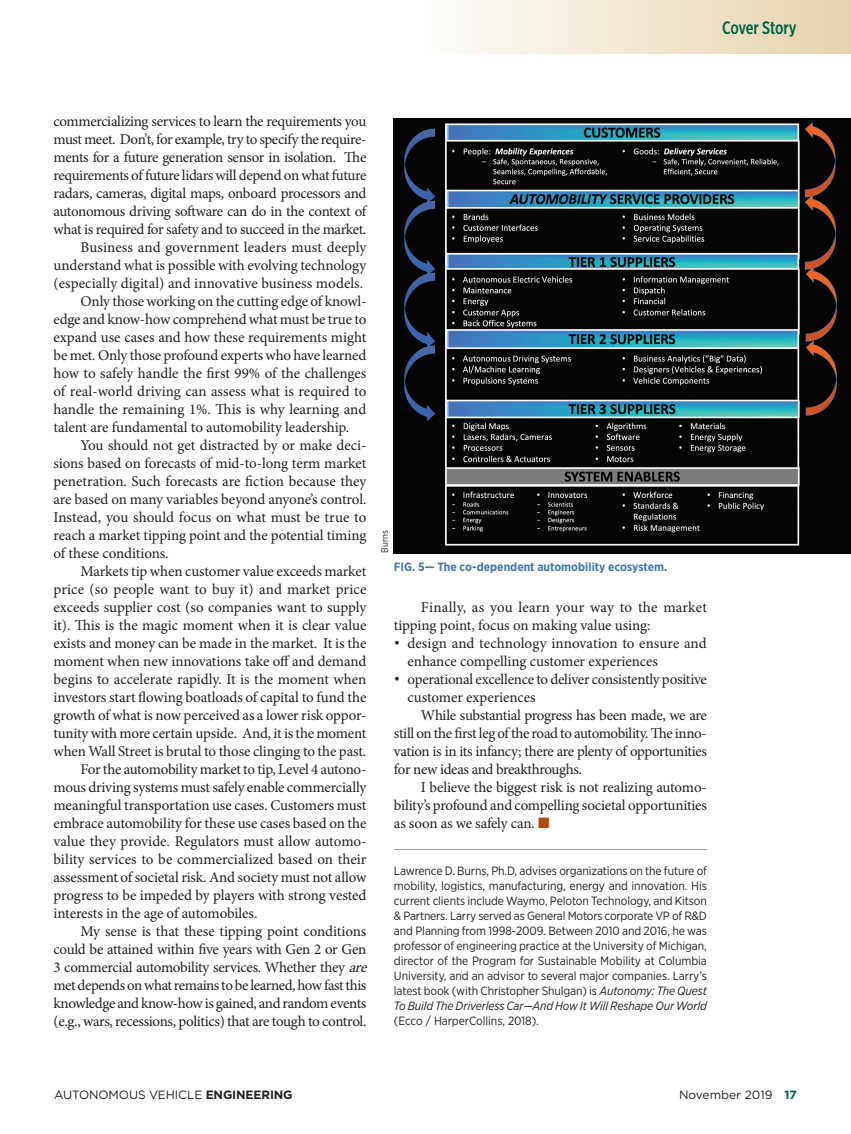
<style>
.page{position:relative;width:851px;height:1134px;background:#fff}
.page>*{position:absolute;margin:0;border:0;box-sizing:border-box;transform-origin:0 0}
.t1{font:500 18px "Gotham X Narrow";letter-spacing:-.01em;color:#006245}
.t2{font:15px/18px "Minion Pro";letter-spacing:-.01em;color:#231f20}
.t3{font:15px "Minion Pro";letter-spacing:-.03em;color:#231f20}
.t4{font:12px/15px "Gotham Narrow";letter-spacing:-.01em;color:#231f20;text-align:justify}
.t5{font:700 12px "Gotham Narrow";color:#4776ab}
.t6{font:12px "Gotham";letter-spacing:-.01em;color:#231f20}
.t7{font:9px "Gotham Narrow";letter-spacing:.025em;color:#231f20}
.s1{font-style:italic}
.s2{font-family:"Gotham Narrow"}
.s3{color:#af4811}
.s4{font-weight:700}
.s5{font-weight:700;color:#006245}
</style>
<div class="page">
<hr style="left:394px;top:849px;width:312px;height:1px;background:#9d9fa2">
<img style="left:394px;top:118px;width:456px;height:435px">
<div style="left:418px;top:0;width:432px;height:54px;background:linear-gradient(to right,#fefefd,#e4d3ac)"></div>
<p class="t1" style="left:722px;top:17px;width:76px">Cover Story</p>
<p class="t2" style="left:53px;top:112px;width:314px">commercializing services to learn the requirements you</p>
<p class="t2" style="left:53px;top:130px;width:314px">must meet. Don’t, for example, try to specify the require-</p>
<p class="t2" style="left:53px;top:148px;width:314px">ments for a future generation sensor in isolation. The</p>
<p class="t2" style="left:53px;top:166px;width:314px">requirements of future lidars will depend on what future</p>
<p class="t2" style="left:53px;top:184px;width:314px">radars, cameras, digital maps, onboard processors and</p>
<p class="t2" style="left:53px;top:202px;width:314px">autonomous driving software can do in the context of</p>
<p class="t3" style="left:53px;top:219px;width:314px">what is required for safety and to succeed in the market.</p>
<p class="t2" style="left:80px;top:238px;width:287px">Business and government leaders must deeply</p>
<p class="t2" style="left:53px;top:256px;width:314px">understand what is possible with evolving technology</p>
<p class="t2" style="left:53px;top:274px;width:311px">(especially digital) and innovative business models.</p>
<p class="t2" style="left:80px;top:292px;width:287px">Only those working on the cutting edge of knowl-</p>
<p class="t2" style="left:53px;top:310px;width:314px">edge and know-how comprehend what must be true to</p>
<p class="t2" style="left:53px;top:328px;width:314px">expand use cases and how these requirements might</p>
<p class="t2" style="left:53px;top:346px;width:314px">be met. Only those profound experts who have learned</p>
<p class="t2" style="left:53px;top:364px;width:314px">how to safely handle the first 99% of the challenges</p>
<p class="t2" style="left:53px;top:382px;width:314px">of real-world driving can assess what is required to</p>
<p class="t2" style="left:53px;top:400px;width:314px">handle the remaining 1%. This is why learning and</p>
<p class="t2" style="left:53px;top:418px;width:297px">talent are fundamental to automobility leadership.</p>
<p class="t2" style="left:80px;top:436px;width:287px">You should not get distracted by or make deci-</p>
<p class="t2" style="left:53px;top:454px;width:314px">sions based on forecasts of mid-to-long term market</p>
<p class="t2" style="left:53px;top:472px;width:314px">penetration. Such forecasts are fiction because they</p>
<p class="t2" style="left:53px;top:490px;width:314px">are based on many variables beyond anyone’s control.</p>
<p class="t2" style="left:53px;top:508px;width:314px">Instead, you should focus on what must be true to</p>
<p class="t2" style="left:53px;top:526px;width:314px">reach a market tipping point and the potential timing</p>
<p class="t2" style="left:53px;top:544px;width:117px">of these conditions.</p>
<p class="t2" style="left:80px;top:562px;width:287px">Markets tip when customer value exceeds market</p>
<p class="t2" style="left:53px;top:580px;width:314px">price (so people want to buy it) and market price</p>
<p class="t2" style="left:53px;top:598px;width:314px">exceeds supplier cost (so companies want to supply</p>
<p class="t2" style="left:53px;top:616px;width:314px">it). This is the magic moment when it is clear value</p>
<p class="t2" style="left:53px;top:634px;width:314px">exists and money can be made in the market. It is the</p>
<p class="t2" style="left:53px;top:652px;width:314px">moment when new innovations take off and demand</p>
<p class="t2" style="left:53px;top:670px;width:314px">begins to accelerate rapidly. It is the moment when</p>
<p class="t2" style="left:53px;top:688px;width:314px">investors start flowing boatloads of capital to fund the</p>
<p class="t2" style="left:53px;top:706px;width:314px">growth of what is now perceived as a lower risk oppor-</p>
<p class="t2" style="left:53px;top:724px;width:314px">tunity with more certain upside. And, it is the moment</p>
<p class="t2" style="left:53px;top:742px;width:314px">when Wall Street is brutal to those clinging to the past.</p>
<p class="t2" style="left:80px;top:760px;width:287px">For the automobility market to tip, Level 4 autono-</p>
<p class="t2" style="left:53px;top:778px;width:314px">mous driving systems must safely enable commercially</p>
<p class="t2" style="left:53px;top:796px;width:314px">meaningful transportation use cases. Customers must</p>
<p class="t2" style="left:53px;top:814px;width:314px">embrace automobility for these use cases based on the</p>
<p class="t2" style="left:53px;top:832px;width:314px">value they provide. Regulators must allow automo-</p>
<p class="t2" style="left:53px;top:850px;width:314px">bility services to be commercialized based on their</p>
<p class="t2" style="left:53px;top:868px;width:314px">assessment of societal risk. And society must not allow</p>
<p class="t2" style="left:53px;top:886px;width:314px">progress to be impeded by players with strong vested</p>
<p class="t2" style="left:53px;top:904px;width:205px">interests in the age of automobiles.</p>
<p class="t2" style="left:80px;top:922px;width:287px">My sense is that these tipping point conditions</p>
<p class="t2" style="left:53px;top:940px;width:314px">could be attained within five years with Gen 2 or Gen</p>
<p class="t2" style="left:53px;top:958px;width:319px">3 commercial automobility services. Whether they <span class="s1">are</span></p>
<p class="t3" style="left:53px;top:975px;width:314px">met depends on what remains to be learned, how fast this</p>
<p class="t3" style="left:53px;top:993px;width:314px">knowledge and know-how is gained, and random events</p>
<p class="t2" style="left:53px;top:1012px;width:314px">(e.g., wars, recessions, politics) that are tough to control.</p>
<p class="t7" style="left:379px;top:553px;width:25px;rotate:-90deg">Burns</p>
<p class="t5" style="left:394px;top:559px;width:275px">FIG. 5— The co-dependent automobility ecosystem.</p>
<p class="t2" style="left:394px;top:598px;width:314px;text-indent:27px">Finally, as you learn your way to the market tipping point, focus on making value using:</p>
<p class="t2" style="left:407px;top:634px;width:301px;text-indent:-14px"><span class="s2">•</span> design and technology innovation to ensure and enhance compelling customer experiences</p>
<p class="t2" style="left:407px;top:670px;width:301px;text-indent:-14px"><span class="s2">•</span> operational excellence to deliver consistently positive customer experiences</p>
<p class="t2" style="left:394px;top:706px;width:314px;text-align:justify;text-indent:27px">While substantial progress has been made, we are still on the first leg of the road to automobility. The inno&shy;vation is in its infancy; there are plenty of opportunities for new ideas and breakthroughs.</p>
<p class="t2" style="left:394px;top:778px;width:314px;text-align:justify;text-indent:27px">I believe the biggest risk is not realizing automo&shy;bility’s profound and compelling societal opportunities as soon as we safely can. <span class="s3">■</span></p>
<p class="t4" style="left:394px;top:863px;width:314px">Lawrence D. Burns, Ph.D, advises organizations on the future of mobility, logistics, manufacturing, energy and innovation. His current clients include Waymo, Peloton Technology, and Kitson &amp; Partners. Larry served as General Motors corporate VP of R&amp;D and Planning from 1998-2009. Between 2010 and 2016, he was professor of engineering practice at the University of Michigan, director of the Program for Sustainable Mobility at Columbia University, and an advisor to several major companies. Larry’s latest book (with Christopher Shulgan) is <span class="s1">Autonomy: The Quest To Build The Driverless Car—And How It Will Reshape Our World</span></p>
<p class="t4" style="left:394px;top:1013px;width:146px">(Ecco / HarperCollins, 2018).</p>
<p class="t6" style="left:54px;top:1087px;width:240px">AUTONOMOUS VEHICLE <span class="s4">ENGINEERING</span></p>
<p class="t6" style="left:679px;top:1087px;width:119px">November 2019 <span class="s5">17</span></p>
</div>
